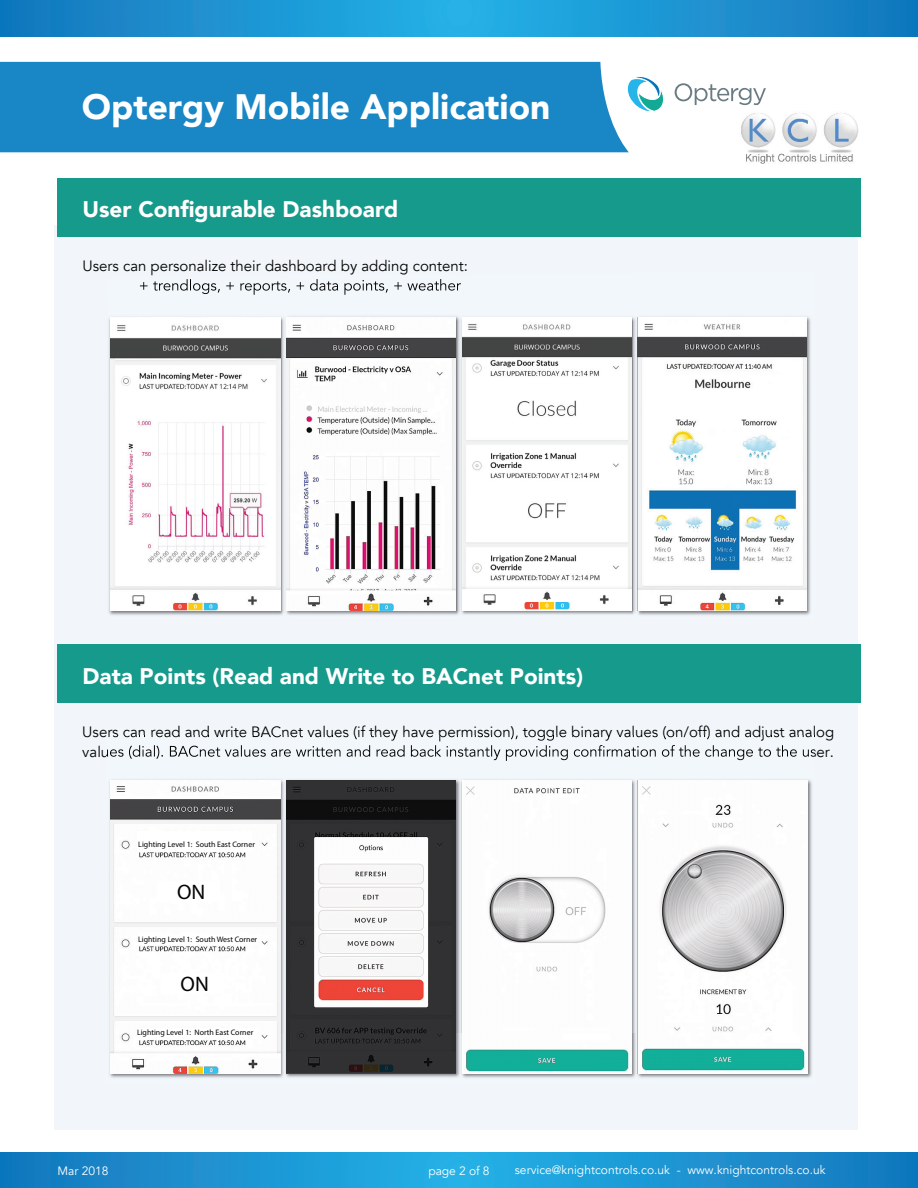
<style>
.page{position:relative;width:918px;height:1188px;background:#fff}
.page>*{position:absolute;margin:0;border:0;box-sizing:border-box;transform-origin:0 0}
.t1{font:900 35.25px "Avenir";color:#fff}
.t2{font:900 22.5px "Avenir";color:#fff}
.t3{font:21px "Myriad Pro";color:#040503}
.t4{font:15px "Avenir";color:#040503}
.t5{font:12px "Avenir";color:#fff}
.t6{font:7.95px "Myriad Pro";color:#040503}
</style>
<div class="page">
<svg style="left:0;top:0;width:918px;height:36px;background:#1c93d1"></svg>
<div style="left:0;top:62px;width:629px;height:90px;background:#1986c5"></div>
<div style="left:54px;top:225px;width:804px;height:904px;background:#f2f6fb"></div>
<div style="left:57px;top:178px;width:804px;height:59px;background:#159a8b"></div>
<img style="left:109px;top:317px;width:174px;height:298px">
<img style="left:139px;top:279px;width:144px;height:16px">
<img style="left:110px;top:318px;width:170px;height:293px">
<img style="left:286px;top:316px;width:172px;height:299px">
<img style="left:286px;top:279px;width:172px;height:16px">
<img style="left:283px;top:283px;width:3px;height:330px">
<img style="left:287px;top:318px;width:169px;height:293px">
<img style="left:458px;top:317px;width:176px;height:298px">
<img style="left:462px;top:318px;width:170px;height:293px">
<img style="left:634px;top:317px;width:177px;height:298px">
<img style="left:638px;top:318px;width:168px;height:293px">
<img style="left:109px;top:741px;width:703px;height:337px">
<img style="left:108px;top:736px;width:707px;height:5px">
<img style="left:106px;top:745px;width:709px;height:16px">
<img style="left:110px;top:781px;width:170px;height:293px">
<div style="left:137px;top:831px;width:115px;height:20px;background:#fff"></div>
<div style="left:157px;top:881px;width:63px;height:21px;background:#fff"></div>
<div style="left:138px;top:934px;width:123px;height:11px;background:#fff"></div>
<div style="left:161px;top:974px;width:62px;height:20px;background:#fff"></div>
<div style="left:137px;top:1028px;width:123px;height:11px;background:#fff"></div>
<img style="left:286px;top:781px;width:170px;height:293px">
<img style="left:462px;top:781px;width:170px;height:293px">
<img style="left:638px;top:781px;width:170px;height:293px">
<div style="left:57px;top:645px;width:804px;height:58px;background:#159a8b"></div>
<svg style="left:0;top:1153px;width:918px;height:35px;background:#1c93d1"></svg>
<svg style="left:627px;top:76px;width:37px;height:36px"></svg>
<svg style="left:675px;top:83px;width:91px;height:22px"></svg>
<img style="left:741px;top:113px;width:118px;height:51px">
<h1 class="t1" style="left:82px;top:76px;width:470px">Optergy Mobile Application</h1>
<h2 class="t2" style="left:83px;top:190px;width:317px">User Configurable Dashboard</h2>
<p class="t4" style="left:83px;top:257px;width:387px">Users can personalize their dashboard by adding content:</p>
<h2 class="t2" style="left:83px;top:657px;width:502px">Data Points (Read and Write to BACnet Points)</h2>
<p class="t4" style="left:82px;top:723px;width:754px">Users can read and write BACnet values (if they have permission), toggle binary values (on/off) and adjust analog</p>
<p class="t6" style="left:138px;top:839px;width:118px">Lighting Level 1: South East Corner</p>
<h3 class="t3" style="left:177px;top:879px;width:30px">ON</h3>
<p class="t6" style="left:138px;top:934px;width:121px">Lighting Level 1: South West Corner</p>
<h3 class="t3" style="left:181px;top:971px;width:30px">ON</h3>
<p class="t6" style="left:137px;top:1027px;width:118px">Lighting Level 1: North East Corner</p>
<p class="t5" style="left:57px;top:1163px;width:53px">Mar 2018</p>
<p class="t5" style="left:428px;top:1163px;width:63px">page 2 of 8</p>
<p class="t5" style="left:515px;top:1162px;width:312px">service@knightcontrols.co.uk - www.knightcontrols.co.uk</p>
</div>
